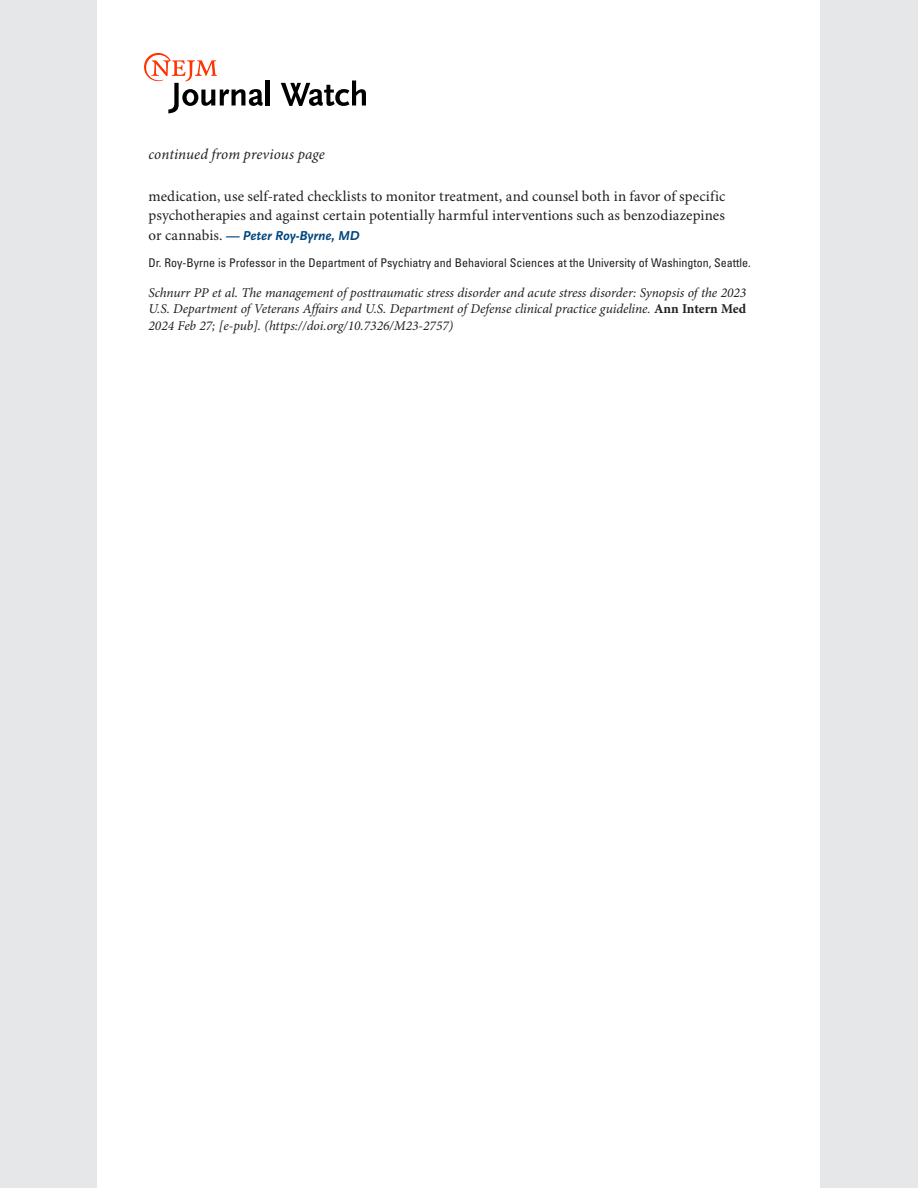
<style>
.page{position:relative;width:918px;height:1188px;background:#fff}
.page>*{position:absolute;margin:0;border:0;box-sizing:border-box;transform-origin:0 0}
.BodyIndent{font:15px/19.5px "Minion Pro";letter-spacing:.005em;color:#231f20}
.BodyIndent-2{font:italic 15px "Minion Pro";letter-spacing:.005em;color:#231f20}
.Citation{font:italic 13.5px/16.5px "Minion Pro";letter-spacing:-.005em;color:#231f20;text-align:justify}
.BodyIndent-3{font:italic 700 13.5px "OTNEJM Scala Sans LF";color:#00467e}
.AuthorBio{font:condensed 12px "Univers LT Std";color:#231f20}
.s1{font-family:"Minion Pro";font-weight:400;font-style:normal;font-size:15px;color:#231f20}
.s2{font-weight:700;font-style:normal}
</style>
<div class="page">
<div style="left:0;top:0;width:97px;height:1188px;background:#e6e7e9"></div>
<div style="left:821px;top:0;width:97px;height:1188px;background:#e6e7e9"></div>
<hr style="left:266px;top:80px;width:4px;height:26px;background:#000">
<svg style="left:281px;top:80px;width:85px;height:26px"></svg>
<svg style="left:144px;top:53px;width:119px;height:60px"></svg>
<p class="BodyIndent-2" style="left:148px;top:146px;width:178px">continued from previous page</p>
<p class="BodyIndent" style="left:148px;top:187px;width:578px">medication, use self-rated checklists to monitor treatment, and counsel both in favor of specific psychotherapies and against certain potentially harmful interventions such as benzodiazepines</p>
<p class="BodyIndent-3" style="left:148px;top:228px;width:213px"><span class="s1">or cannabis.</span> — Peter Roy-Byrne, MD</p>
<p class="AuthorBio" style="left:148px;top:255px;width:604px">Dr. Roy-Byrne is Professor in the Department of Psychiatry and Behavioral Sciences at the University of Washington, Seattle.</p>
<p class="Citation" style="left:148px;top:285px;width:599px">Schnurr PP et al. The management of posttraumatic stress disorder and acute stress disorder: Synopsis of the 2023<br>U.S. Department of Veterans Affairs and U.S. Department of Defense clinical practice guideline. <span class="s2">Ann Intern Med </span>2024 Feb 27; [e-pub]. (https://doi.org/10.7326/M23-2757)</p>
</div>
